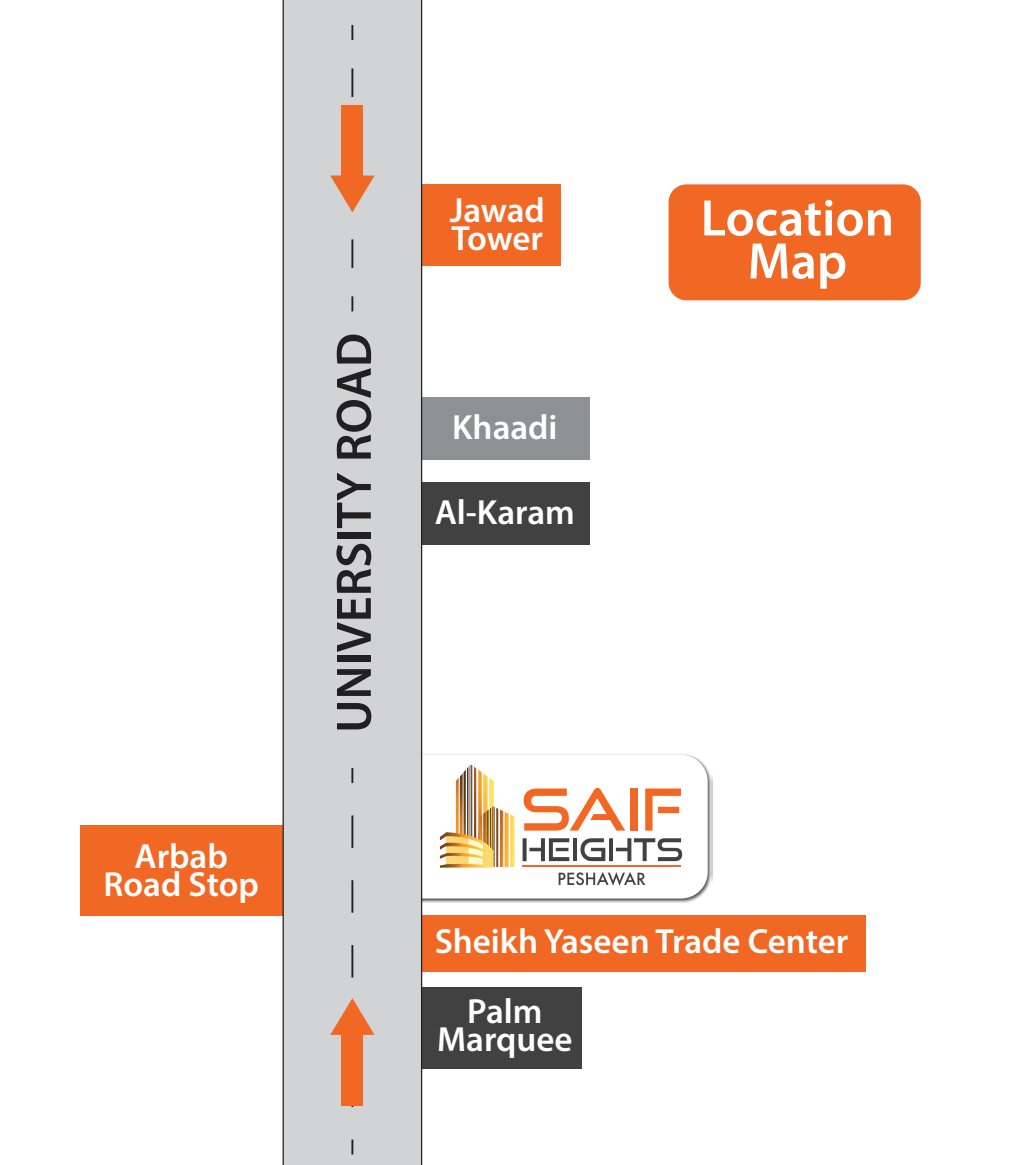
<style>
.page{position:relative;width:1035px;height:1165px;background:#fff}
.page>*{position:absolute;margin:0;border:0;box-sizing:border-box;transform-origin:0 0}
.t1{font:600 51.75px/43px "Myriad Pro";color:#fff;text-align:center}
.t2{font:600 50.25px "Myriad Pro";color:#231f20}
.t3{font:600 35px/27.8px "Myriad Pro";color:#fff;text-align:center}
</style>
<div class="page">
<div style="left:668px;top:184px;width:252px;height:116px;background:#f16724;border-radius:18px"></div>
<div style="left:397px;top:915px;width:468px;height:57px;background:#f16724"></div>
<div style="left:397px;top:397px;width:193px;height:62px;background:#8e9092"></div>
<img style="left:422px;top:752px;width:291px;height:151px">
<div style="left:397px;top:184px;width:164px;height:81px;background:#f16724"></div>
<div style="left:397px;top:482px;width:193px;height:62px;background:#414142"></div>
<div style="left:81px;top:825px;width:212px;height:90px;background:#f16724"></div>
<div style="left:397px;top:987px;width:185px;height:81px;background:#414142"></div>
<div style="left:283px;top:0;width:138px;height:1164px;background:#d1d3d4"></div>
<svg style="left:351px;top:25px;width:2px;height:15px"></svg>
<svg style="left:351px;top:296px;width:2px;height:15px"></svg>
<svg style="left:351px;top:768px;width:2px;height:14px"></svg>
<svg style="left:351px;top:1139px;width:2px;height:15px"></svg>
<svg style="left:422px;top:754px;width:285px;height:144px"></svg>
<hr style="left:282px;top:0;width:2px;height:1164px;background:#231f20">
<hr style="left:421px;top:0;width:1px;height:1164px;background:#231f20">
<svg style="left:330px;top:68px;width:44px;height:200px"></svg>
<svg style="left:330px;top:815px;width:44px;height:293px"></svg>
<p class="t3" style="left:103px;top:841px;width:157px">Arbab<br>Road Stop</p>
<h2 class="t2" style="left:322px;top:732px;width:401px;rotate:-90deg">UNIVERSITY ROAD</h2>
<p class="t3" style="left:449px;top:195px;width:97px;text-align:left">Jawad<br>Tower</p>
<p class="t3" style="left:452px;top:412px;width:107px">Khaadi</p>
<p class="t3" style="left:434px;top:497px;width:142px">Al-Karam</p>
<h1 class="t1" style="left:700px;top:195px;width:195px">Location<br>Map</h1>
<p class="t3" style="left:434px;top:926px;width:415px">Sheikh Yaseen Trade Center</p>
<p class="t3" style="left:437px;top:996px;width:137px">Palm<br>Marquee</p>
</div>
